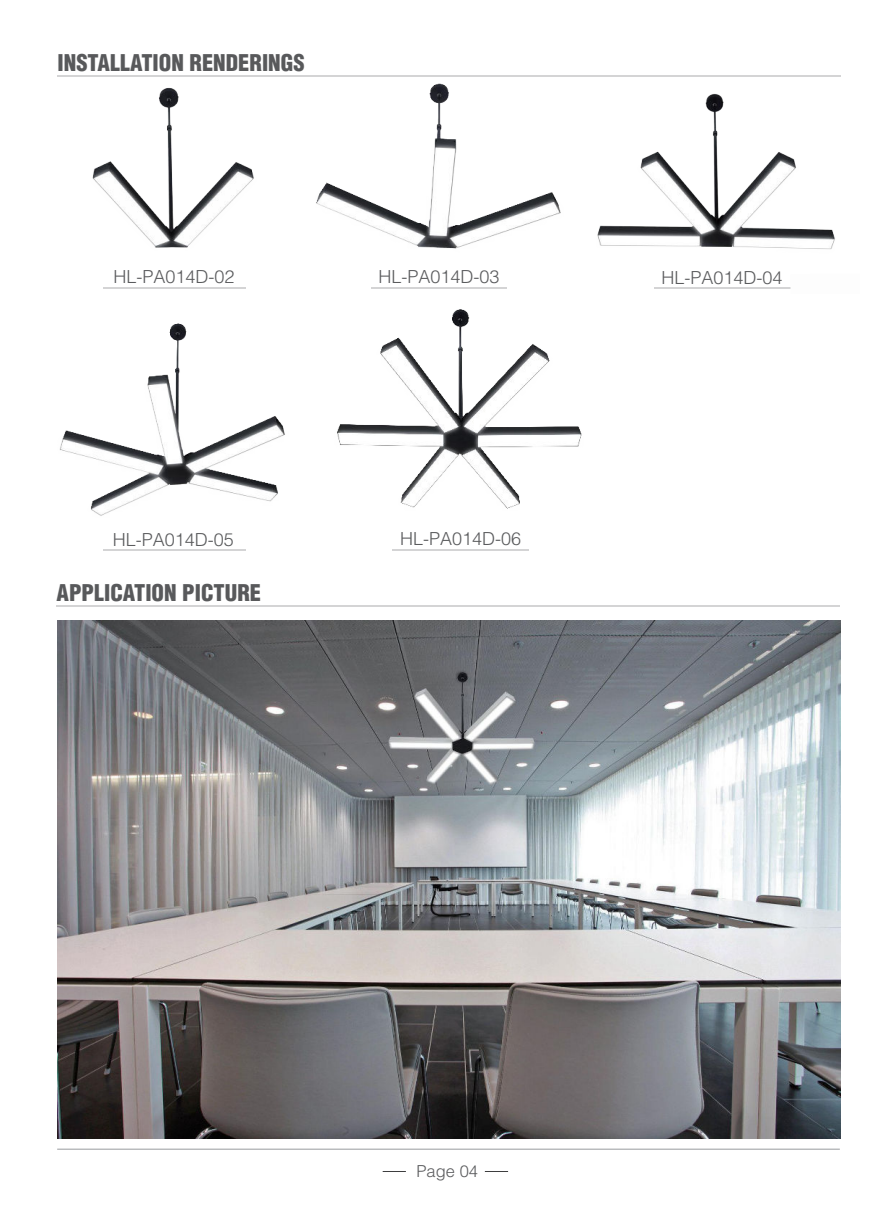
<style>
.page{position:relative;width:893px;height:1212px;background:#fff}
.page>*{position:absolute;margin:0;border:0;box-sizing:border-box;transform-origin:0 0}
.t1{font:900 condensed 22.5px "Helvetica";color:#58595b}
.t2{font:300 18px "Helvetica";color:#5a5b5d}
.t3{font:300 16.5px "Helvetica";color:#5a5b5d}
</style>
<div class="page">
<hr style="left:57px;top:1149px;width:783px;height:1px;background:#999b9e">
<svg style="left:383px;top:1171px;width:23px;height:1px"></svg>
<svg style="left:485px;top:1171px;width:23px;height:1px"></svg>
<hr style="left:57px;top:75px;width:783px;height:2px;background:#d4d4d5">
<hr style="left:56px;top:605px;width:783px;height:2px;background:#d4d4d5">
<img style="left:57px;top:620px;width:783px;height:518px">
<img style="left:337px;top:311px;width:245px;height:239px">
<img style="left:92px;top:88px;width:162px;height:201px">
<img style="left:316px;top:83px;width:245px;height:228px">
<img style="left:597px;top:93px;width:238px;height:196px">
<img style="left:60px;top:323px;width:225px;height:228px">
<p class="t1" style="left:58px;top:54px;width:249px">INSTALLATION RENDERINGS</p>
<p class="t2" style="left:113px;top:270px;width:123px">HL-PA014D-02</p>
<p class="t2" style="left:378px;top:270px;width:123px">HL-PA014D-03</p>
<p class="t2" style="left:661px;top:271px;width:123px">HL-PA014D-04</p>
<p class="t2" style="left:113px;top:533px;width:123px">HL-PA014D-05</p>
<p class="t2" style="left:400px;top:531px;width:123px">HL-PA014D-06</p>
<p class="t1" style="left:57px;top:583px;width:206px">APPLICATION PICTURE</p>
<p class="t3" style="left:417px;top:1164px;width:63px">Page 04</p>
</div>
